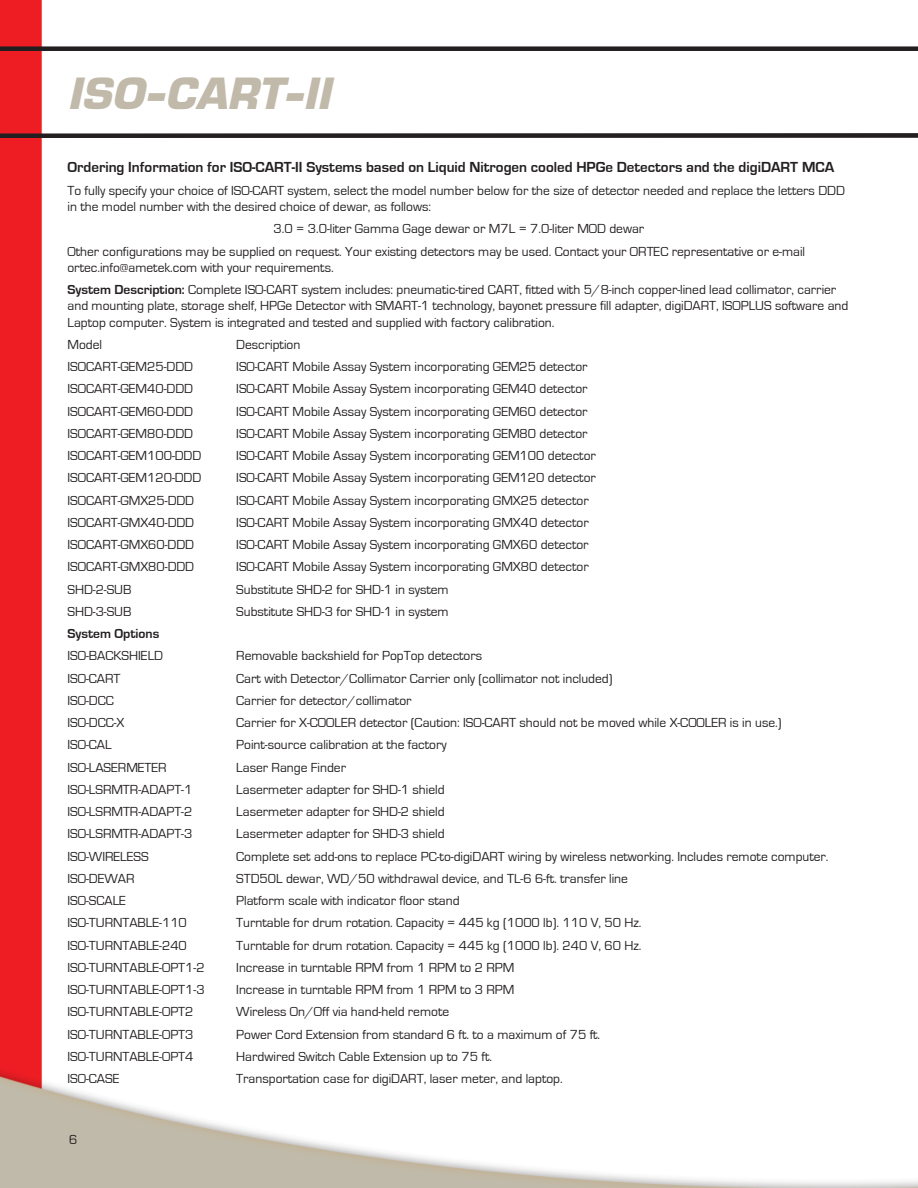
<style>
.page{position:relative;width:918px;height:1188px;background:#fff}
.page>*{position:absolute;margin:0;border:0;box-sizing:border-box;transform-origin:0 0}
.t1{font:italic 700 45px "EGG Eurostile";color:#c1baaa}
.t2{font:700 15px "Eurostile";color:#231f20}
.t3{font:13.5px/16.2px "Eurostile";color:#231f20}
.t4{font:700 13.5px "Eurostile";color:#231f20}
.s1{font-weight:700}
</style>
<div class="page">
<img style="left:0;top:0;width:918px;height:1188px">
<div style="left:0;top:46px;width:918px;height:5px;background:#231f20"></div>
<svg style="left:0;top:131px;width:918px;height:9px"></svg>
<h1 class="t1" style="left:68px;top:67px;width:264px">ISO-CART-II</h1>
<p class="t2" style="left:68px;top:162px;width:768px">Ordering Information for ISO-CART-II Systems based on Liquid Nitrogen cooled HPGe Detectors and the digiDART MCA</p>
<p class="t3" style="left:68px;top:183px;width:779px">To fully specify your choice of ISO-CART system, select the model number below for the size of detector needed and replace the letters DDD in the model number with the desired choice of dewar, as follows:</p>
<p class="t3" style="left:68px;top:219px;width:739px;line-height:22.2px;text-indent:206px">3.0 = 3.0-liter Gamma Gage dewar or M7L = 7.0-liter MOD dewar<br>Other configurations may be supplied on request. Your existing detectors may be used. Contact your ORTEC representative or e-mail</p>
<p class="t3" style="left:68px;top:257px;width:770px;line-height:22.2px">ortec.info@ametek.com with your requirements.<br><span class="s1">System Description:</span> Complete ISO-CART system includes: pneumatic-tired CART, fitted with 5/8-inch copper-lined lead collimator, carrier</p>
<p class="t3" style="left:68px;top:299px;width:782px">and mounting plate, storage shelf, HPGe Detector with SMART-1 technology, bayonet pressure fill adapter, digiDART, ISOPLUS software and<br>Laptop computer. System is integrated and tested and supplied with factory calibration.</p>
<p class="t3" style="left:68px;top:337px;width:36px">Model</p>
<p class="t3" style="left:236px;top:337px;width:66px">Description</p>
<p class="t3" style="left:68px;top:360px;width:127px">ISOCART-GEM25-DDD</p>
<p class="t3" style="left:236px;top:360px;width:353px">ISO-CART Mobile Assay System incorporating GEM25 detector</p>
<p class="t3" style="left:68px;top:382px;width:127px">ISOCART-GEM40-DDD</p>
<p class="t3" style="left:236px;top:382px;width:353px">ISO-CART Mobile Assay System incorporating GEM40 detector</p>
<p class="t3" style="left:68px;top:404px;width:127px">ISOCART-GEM60-DDD</p>
<p class="t3" style="left:236px;top:404px;width:353px">ISO-CART Mobile Assay System incorporating GEM60 detector</p>
<p class="t3" style="left:68px;top:426px;width:127px">ISOCART-GEM80-DDD</p>
<p class="t3" style="left:236px;top:426px;width:353px">ISO-CART Mobile Assay System incorporating GEM80 detector</p>
<p class="t3" style="left:68px;top:448px;width:135px">ISOCART-GEM100-DDD</p>
<p class="t3" style="left:236px;top:448px;width:361px">ISO-CART Mobile Assay System incorporating GEM100 detector</p>
<p class="t3" style="left:68px;top:471px;width:135px">ISOCART-GEM120-DDD</p>
<p class="t3" style="left:236px;top:471px;width:361px">ISO-CART Mobile Assay System incorporating GEM120 detector</p>
<p class="t3" style="left:68px;top:493px;width:128px">ISOCART-GMX25-DDD</p>
<p class="t3" style="left:236px;top:493px;width:354px">ISO-CART Mobile Assay System incorporating GMX25 detector</p>
<p class="t3" style="left:68px;top:515px;width:128px">ISOCART-GMX40-DDD</p>
<p class="t3" style="left:236px;top:515px;width:354px">ISO-CART Mobile Assay System incorporating GMX40 detector</p>
<p class="t3" style="left:68px;top:537px;width:128px">ISOCART-GMX60-DDD</p>
<p class="t3" style="left:236px;top:537px;width:354px">ISO-CART Mobile Assay System incorporating GMX60 detector</p>
<p class="t3" style="left:68px;top:560px;width:128px">ISOCART-GMX80-DDD</p>
<p class="t3" style="left:236px;top:560px;width:354px">ISO-CART Mobile Assay System incorporating GMX80 detector</p>
<p class="t3" style="left:68px;top:582px;width:65px">SHD-2-SUB</p>
<p class="t3" style="left:236px;top:582px;width:214px">Substitute SHD-2 for SHD-1 in system</p>
<p class="t3" style="left:68px;top:604px;width:65px">SHD-3-SUB</p>
<p class="t3" style="left:236px;top:604px;width:214px">Substitute SHD-3 for SHD-1 in system</p>
<p class="t4" style="left:68px;top:629px;width:93px">System Options</p>
<p class="t3" style="left:68px;top:649px;width:97px">ISO-BACKSHIELD</p>
<p class="t3" style="left:236px;top:649px;width:247px">Removable backshield for PopTop detectors</p>
<p class="t3" style="left:68px;top:671px;width:55px">ISO-CART</p>
<p class="t3" style="left:236px;top:671px;width:378px">Cart with Detector/Collimator Carrier only (collimator not included)</p>
<p class="t3" style="left:68px;top:693px;width:48px">ISO-DCC</p>
<p class="t3" style="left:236px;top:693px;width:177px">Carrier for detector/collimator</p>
<p class="t3" style="left:68px;top:715px;width:58px">ISO-DCC-X</p>
<p class="t3" style="left:236px;top:715px;width:547px">Carrier for X-COOLER detector (Caution: ISO-CART should not be moved while X-COOLER is in use.)</p>
<p class="t3" style="left:68px;top:738px;width:46px">ISO-CAL</p>
<p class="t3" style="left:236px;top:738px;width:212px">Point-source calibration at the factory</p>
<p class="t3" style="left:68px;top:760px;width:101px">ISO-LASERMETER</p>
<p class="t3" style="left:236px;top:760px;width:111px">Laser Range Finder</p>
<p class="t3" style="left:68px;top:782px;width:126px">ISO-LSRMTR-ADAPT-1</p>
<p class="t3" style="left:236px;top:782px;width:210px">Lasermeter adapter for SHD-1 shield</p>
<p class="t3" style="left:68px;top:804px;width:126px">ISO-LSRMTR-ADAPT-2</p>
<p class="t3" style="left:236px;top:804px;width:210px">Lasermeter adapter for SHD-2 shield</p>
<p class="t3" style="left:68px;top:827px;width:126px">ISO-LSRMTR-ADAPT-3</p>
<p class="t3" style="left:236px;top:827px;width:210px">Lasermeter adapter for SHD-3 shield</p>
<p class="t3" style="left:68px;top:849px;width:83px">ISO-WIRELESS</p>
<p class="t3" style="left:236px;top:849px;width:594px">Complete set add-ons to replace PC-to-digiDART wiring by wireless networking. Includes remote computer.</p>
<p class="t3" style="left:68px;top:871px;width:69px">ISO-DEWAR</p>
<p class="t3" style="left:236px;top:871px;width:393px">STD50L dewar, WD/50 withdrawal device, and TL-6 6-ft. transfer line</p>
<p class="t3" style="left:68px;top:893px;width:60px">ISO-SCALE</p>
<p class="t3" style="left:236px;top:893px;width:225px">Platform scale with indicator floor stand</p>
<p class="t3" style="left:68px;top:916px;width:121px">ISO-TURNTABLE-110</p>
<p class="t3" style="left:236px;top:916px;width:407px">Turntable for drum rotation. Capacity = 445 kg (1000 lb). 110 V, 50 Hz.</p>
<p class="t3" style="left:68px;top:938px;width:121px">ISO-TURNTABLE-240</p>
<p class="t3" style="left:236px;top:938px;width:407px">Turntable for drum rotation. Capacity = 445 kg (1000 lb). 240 V, 60 Hz.</p>
<p class="t3" style="left:68px;top:960px;width:139px">ISO-TURNTABLE-OPT1-2</p>
<p class="t3" style="left:236px;top:960px;width:280px">Increase in turntable RPM from 1 RPM to 2 RPM</p>
<p class="t3" style="left:68px;top:982px;width:139px">ISO-TURNTABLE-OPT1-3</p>
<p class="t3" style="left:236px;top:982px;width:280px">Increase in turntable RPM from 1 RPM to 3 RPM</p>
<p class="t3" style="left:68px;top:1005px;width:128px">ISO-TURNTABLE-OPT2</p>
<p class="t3" style="left:236px;top:1005px;width:214px">Wireless On/Off via hand-held remote</p>
<p class="t3" style="left:68px;top:1027px;width:128px">ISO-TURNTABLE-OPT3</p>
<p class="t3" style="left:236px;top:1027px;width:366px">Power Cord Extension from standard 6 ft. to a maximum of 75 ft.</p>
<p class="t3" style="left:68px;top:1049px;width:128px">ISO-TURNTABLE-OPT4</p>
<p class="t3" style="left:236px;top:1049px;width:257px">Hardwired Switch Cable Extension up to 75 ft.</p>
<p class="t3" style="left:68px;top:1071px;width:53px">ISO-CASE</p>
<p class="t3" style="left:236px;top:1071px;width:328px">Transportation case for digiDART, laser meter, and laptop.</p>
<p class="t3" style="left:69px;top:1133px;width:10px">6</p>
</div>
